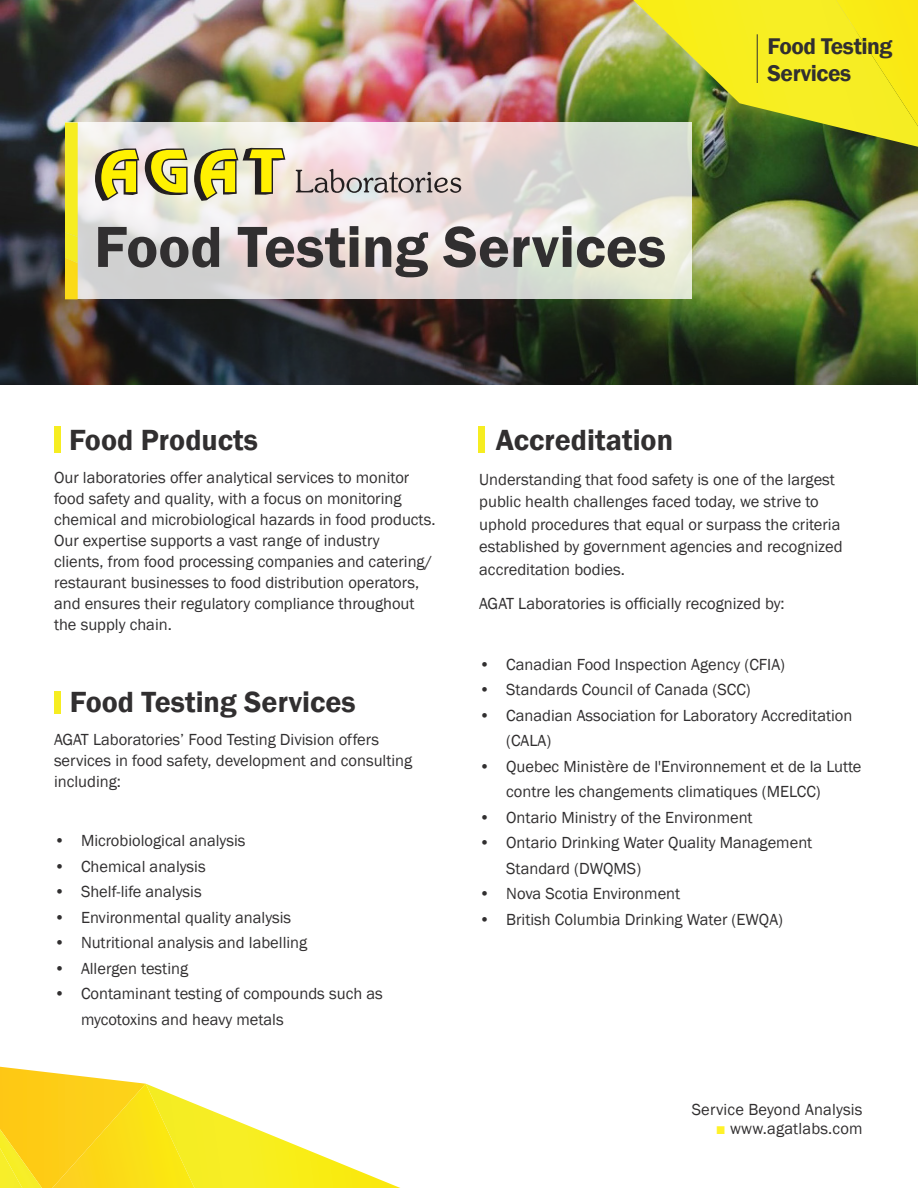
<style>
.page{position:relative;width:918px;height:1188px;background:#fff}
.page>*{position:absolute;margin:0;border:0;box-sizing:border-box;transform-origin:0 0}
.t1{font:600 60px "Franklin Gothic";color:#312f30}
.Body{font:600 30px "Franklin Gothic";color:#312f30}
.t2{font:600 23.4px/27.5px "Franklin Gothic";letter-spacing:-.02em;color:#312f30}
.Body-2{font:16.5px/21px "Franklin Gothic";color:#312f30}
.s1{color:#fff229}
</style>
<div class="page">
<img style="left:0;top:0;width:918px;height:384px">
<img style="left:0;top:190px;width:916px;height:194px">
<svg style="left:633px;top:0;width:285px;height:147px;background:#c8cb27"></svg>
<svg style="left:0;top:1067px;width:400px;height:121px"></svg>
<svg style="left:78px;top:123px;width:613px;height:176px;background:#e4dfdb"></svg>
<svg style="left:65px;top:123px;width:13px;height:176px;background:#f6e823"></svg>
<hr style="left:757px;top:34px;width:1px;height:49px;background:#312f30">
<div style="left:54px;top:426px;width:6px;height:26px;background:#f6ed21"></div>
<div style="left:478px;top:426px;width:7px;height:26px;background:#f6ed21"></div>
<div style="left:54px;top:691px;width:6px;height:23px;background:#f6ed21"></div>
<svg style="left:95px;top:148px;width:190px;height:53px;background:#c9c166"></svg>
<svg style="left:296px;top:169px;width:165px;height:24px;background:#bbaead"></svg>
<p class="t1" style="left:94px;top:210px;width:574px">Food Testing Services</p>
<p class="t2" style="left:768px;top:32px;width:126px">Food Testing<br>Services</p>
<p class="Body" style="left:69px;top:421px;width:190px">Food Products</p>
<p class="Body-2" style="left:54px;top:467px;width:383px">Our laboratories offer analytical services to monitor food safety and quality, with a focus on monitoring chemical and microbiological hazards in food products.<br>Our expertise supports a vast range of industry<br>clients, from food processing companies and catering/ restaurant businesses to food distribution operators, and ensures their regulatory compliance throughout the supply chain.</p>
<p class="Body" style="left:70px;top:683px;width:288px">Food Testing Services</p>
<p class="Body-2" style="left:54px;top:730px;width:360px">AGAT Laboratories’ Food Testing Division offers services in food safety, development and consulting including:</p>
<p class="Body-2" style="left:54px;top:831px;width:193px">• Microbiological analysis</p>
<p class="Body-2" style="left:54px;top:856px;width:153px">• Chemical analysis</p>
<p class="Body-2" style="left:54px;top:882px;width:149px">• Shelf-life analysis</p>
<p class="Body-2" style="left:54px;top:907px;width:239px">• Environmental quality analysis</p>
<p class="Body-2" style="left:54px;top:933px;width:255px">• Nutritional analysis and labelling</p>
<p class="Body-2" style="left:54px;top:958px;width:136px">• Allergen testing</p>
<p class="Body-2" style="left:81px;top:981px;width:303px;line-height:25.5px;text-indent:-27px">• Contaminant testing of compounds such as mycotoxins and heavy metals</p>
<p class="Body" style="left:496px;top:421px;width:179px">Accreditation</p>
<p class="Body-2" style="left:479px;top:468px;width:365px;line-height:22.5px">Understanding that food safety is one of the largest public health challenges faced today, we strive to uphold procedures that equal or surpass the criteria established by government agencies and recognized accreditation bodies.</p>
<p class="Body-2" style="left:479px;top:594px;width:307px">AGAT Laboratories is officially recognized by:</p>
<p class="Body-2" style="left:479px;top:654px;width:307px">• Canadian Food Inspection Agency (CFIA)</p>
<p class="Body-2" style="left:479px;top:680px;width:273px">• Standards Council of Canada (SCC)</p>
<p class="Body-2" style="left:506px;top:703px;width:348px;line-height:25.5px;text-indent:-27px">• Canadian Association for Laboratory Accreditation (CALA)</p>
<p class="Body-2" style="left:506px;top:754px;width:357px;line-height:25.5px;text-indent:-27px">• Quebec Ministère de l'Environnement et de la Lutte contre les changements climatiques (MELCC)</p>
<p class="Body-2" style="left:479px;top:807px;width:275px">• Ontario Ministry of the Environment</p>
<p class="Body-2" style="left:506px;top:830px;width:308px;line-height:25.5px;text-indent:-27px">• Ontario Drinking Water Quality Management<br>Standard (DWQMS)</p>
<p class="Body-2" style="left:479px;top:884px;width:203px">• Nova Scotia Environment</p>
<p class="Body-2" style="left:479px;top:909px;width:305px">• British Columbia Drinking Water (EWQA)</p>
<p class="Body-2" style="left:692px;top:1099px;width:172px">Service Beyond Analysis</p>
<p class="Body-2" style="left:716px;top:1119px;width:148px"><span class="s1">■</span> www.agatlabs.com</p>
</div>
